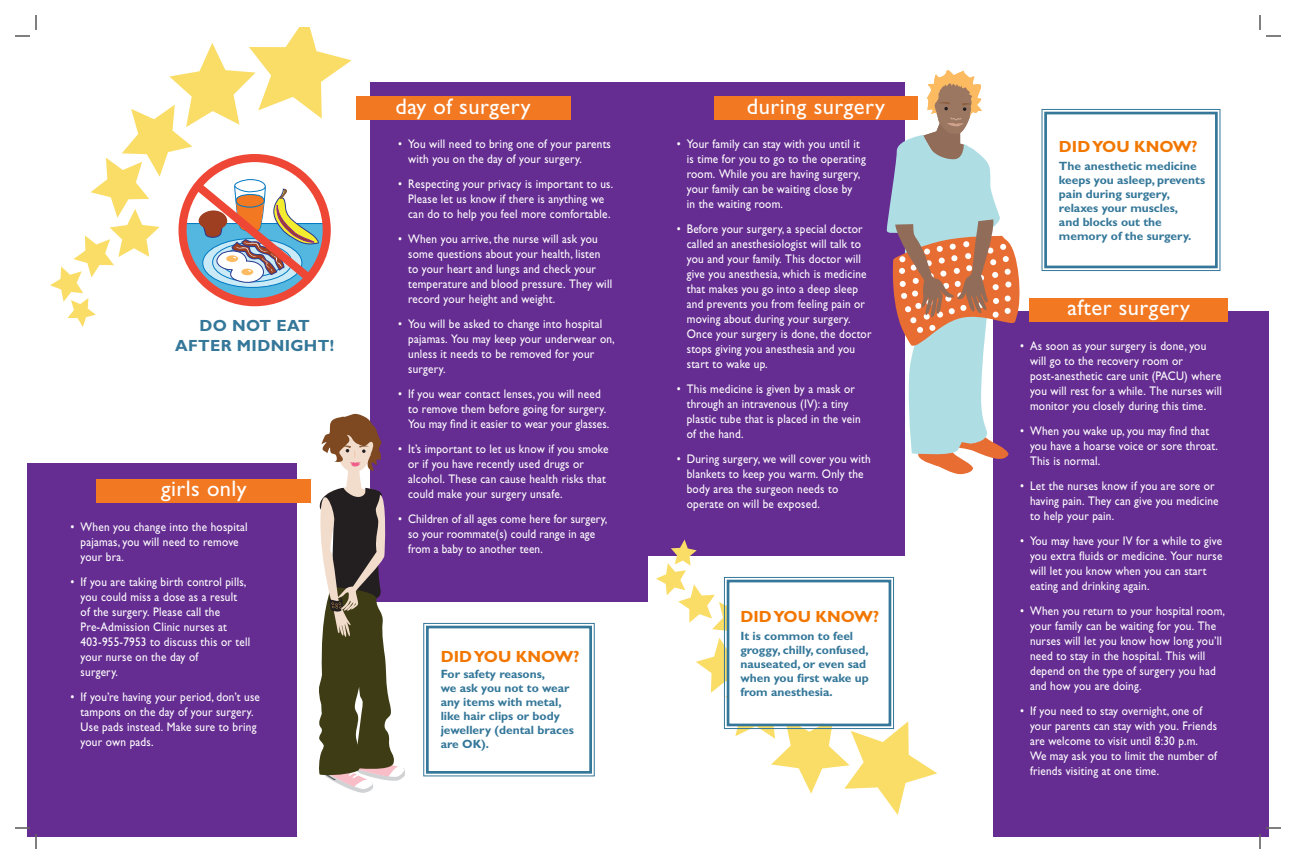
<style>
.page{position:relative;width:1296px;height:864px;background:#fff}
.page>*{position:absolute;margin:0;border:0;box-sizing:border-box;transform-origin:0 0}
.Paragraph_Style_1{font:22.5px "Gill Sans Std";letter-spacing:.02em;color:#fff}
.t1{font:700 16.2px "Gill Sans Std";color:#f27700}
.t2{font:700 16.2px/20px "Gill Sans Std";letter-spacing:.02em;color:#347799;text-align:center}
.t3{font:12.5px/15px "Gill Sans Std";letter-spacing:.02em;color:#fff;scale:.9 1}
.t4{font:700 12px/14px "Gill Sans Std";color:#347799}
</style>
<div class="page">
<div style="left:27px;top:463px;width:270px;height:374px;background:#652d91"></div>
<div style="left:371px;top:82px;width:277px;height:519px;background:#652d91"></div>
<svg style="left:50px;top:27px;width:302px;height:300px"></svg>
<div style="left:356px;top:97px;width:214px;height:23px;background:#f27822"></div>
<svg style="left:423px;top:623px;width:172px;height:154px"></svg>
<div style="left:426px;top:626px;width:166px;height:148px;border:3px solid #347799"></div>
<div style="left:97px;top:479px;width:214px;height:23px;background:#f27822"></div>
<svg style="left:319px;top:413px;width:85px;height:380px"></svg>
<div style="left:648px;top:82px;width:257px;height:473px;background:#652d91"></div>
<div style="left:993px;top:311px;width:276px;height:526px;background:#652d91"></div>
<div style="left:1030px;top:298px;width:198px;height:23px;background:#f27822"></div>
<svg style="left:656px;top:540px;width:281px;height:275px"></svg>
<div style="left:727px;top:580px;width:164px;height:146px;border:3px solid #347799"></div>
<div style="left:714px;top:97px;width:204px;height:23px;background:#f27822"></div>
<svg style="left:1041px;top:109px;width:180px;height:162px"></svg>
<div style="left:1044px;top:112px;width:174px;height:156px;border:3px solid #347799"></div>
<svg style="left:887px;top:70px;width:133px;height:404px"></svg>
<svg style="left:15px;top:15px;width:22px;height:22px"></svg>
<svg style="left:15px;top:827px;width:22px;height:22px"></svg>
<svg style="left:1259px;top:15px;width:22px;height:22px"></svg>
<svg style="left:1259px;top:827px;width:22px;height:22px"></svg>
<p class="t2" style="left:175px;top:316px;width:160px">DO NOT EAT<br>AFTER MIDNIGHT!</p>
<p class="Paragraph_Style_1" style="left:161px;top:476px;width:87px">girls only</p>
<p class="t3" style="left:81px;top:519px;width:187px;text-indent:-10px">• When you change into the hospital pajamas, you will need to remove your bra.</p>
<p class="t3" style="left:81px;top:574px;width:190px;text-indent:-10px">• If you are taking birth control pills, you could miss a dose as a result<br>of the surgery. Please call the<br>Pre-Admission Clinic nurses at<br>403-955-7953 to discuss this or tell your nurse on the day of<br>surgery.</p>
<p class="t3" style="left:81px;top:689px;width:201px;text-indent:-10px">• If you’re having your period, don’t use tampons on the day of your surgery.<br>Use pads instead. Make sure to bring your own pads.</p>
<p class="Paragraph_Style_1" style="left:396px;top:93px;width:137px">day of surgery</p>
<p class="t3" style="left:408px;top:137px;width:227px;text-indent:-10px">• You will need to bring one of your parents with you on the day of your surgery.</p>
<p class="t3" style="left:398px;top:177px;width:241px;text-align:center">• Respecting your privacy is important to us.<br>Please let us know if there is anything we<br>can do to help you feel more comfortable.</p>
<p class="t3" style="left:408px;top:232px;width:228px;text-indent:-10px">• When you arrive, the nurse will ask you some questions about your health, listen to your heart and lungs and check your temperature and blood pressure. They will record your height and weight.</p>
<p class="t3" style="left:408px;top:317px;width:231px;text-indent:-10px">• You will be asked to change into hospital pajamas. You may keep your underwear on, unless it needs to be removed for your surgery.</p>
<p class="t3" style="left:408px;top:387px;width:225px;text-indent:-10px">• If you wear contact lenses, you will need to remove them before going for surgery.<br>You may find it easier to wear your glasses.</p>
<p class="t3" style="left:408px;top:442px;width:224px;text-indent:-10px">• It’s important to let us know if you smoke or if you have recently used drugs or alcohol. These can cause health risks that could make your surgery unsafe.</p>
<p class="t3" style="left:408px;top:512px;width:223px;text-indent:-10px">• Children of all ages come here for surgery, so your roommate(s) could range in age from a baby to another teen.</p>
<p class="t1" style="left:441px;top:647px;width:140px">DID YOU KNOW?</p>
<p class="t4" style="left:441px;top:667px;width:106px">For safety reasons,</p>
<p class="t4" style="left:441px;top:681px;width:135px">we ask you not to wear any items with metal, like hair clips or body jewellery (dental braces are OK).</p>
<p class="Paragraph_Style_1" style="left:747px;top:93px;width:140px">during surgery</p>
<p class="t3" style="left:687px;top:137px;width:200px;text-indent:-10px">• Your family can stay with you until it is time for you to go to the operating room. While you are having surgery, your family can be waiting close by<br>in the waiting room.</p>
<p class="t3" style="left:687px;top:222px;width:207px;text-indent:-10px">• Before your surgery, a special doctor called an anesthesiologist will talk to you and your family. This doctor will give you anesthesia, which is medicine that makes you go into a deep sleep and prevents you from feeling pain or moving about during your surgery.<br>Once your surgery is done, the doctor stops giving you anesthesia and you start to wake up.</p>
<p class="t3" style="left:687px;top:382px;width:195px;text-indent:-10px">• This medicine is given by a mask or through an intravenous (IV): a tiny plastic tube that is placed in the vein of the hand.</p>
<p class="t3" style="left:687px;top:452px;width:206px;text-indent:-10px">• During surgery, we will cover you with blankets to keep you warm. Only the body area the surgeon needs to operate on will be exposed.</p>
<p class="t1" style="left:740px;top:606px;width:140px">DID YOU KNOW?</p>
<p class="t4" style="left:740px;top:628px;width:130px">It is common to feel groggy, chilly, confused, nauseated, or even sad when you first wake up from anesthesia.</p>
<p class="t1" style="left:1059px;top:136px;width:140px">DID YOU KNOW?</p>
<p class="t4" style="left:1059px;top:158px;width:148px">The anesthetic medicine keeps you asleep, prevents pain during surgery, relaxes your muscles,<br>and blocks out the memory of the surgery.</p>
<p class="Paragraph_Style_1" style="left:1067px;top:295px;width:124px">after surgery</p>
<p class="t3" style="left:1030px;top:338px;width:215px;text-indent:-10px">• As soon as your surgery is done, you will go to the recovery room or post-anesthetic care unit (PACU) where you will rest for a while. The nurses will monitor you closely during this time.</p>
<p class="t3" style="left:1030px;top:423px;width:210px;text-indent:-10px">• When you wake up, you may find that you have a hoarse voice or sore throat.<br>This is normal.</p>
<p class="t3" style="left:1030px;top:478px;width:211px;text-indent:-10px">• Let the nurses know if you are sore or having pain. They can give you medicine to help your pain.</p>
<p class="t3" style="left:1030px;top:533px;width:215px;text-indent:-10px">• You may have your IV for a while to give you extra fluids or medicine. Your nurse will let you know when you can start eating and drinking again.</p>
<p class="t3" style="left:1030px;top:603px;width:218px;text-indent:-10px">• When you return to your hospital room, your family can be waiting for you. The nurses will let you know how long you’ll need to stay in the hospital. This will depend on the type of surgery you had and how you are doing.</p>
<p class="t3" style="left:1030px;top:703px;width:209px;text-indent:-10px">• If you need to stay overnight, one of your parents can stay with you. Friends are welcome to visit until 8:30 p.m.<br>We may ask you to limit the number of friends visiting at one time.</p>
</div>
